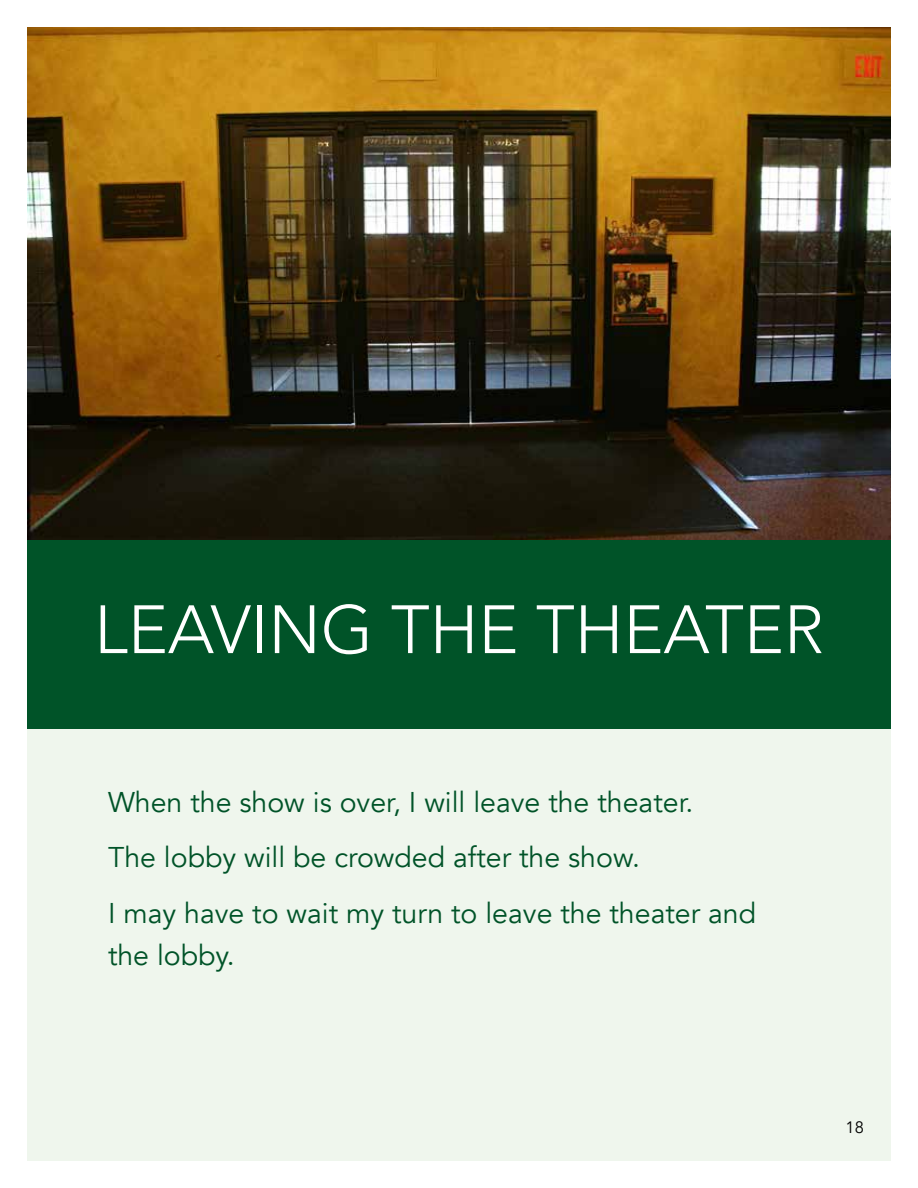
<style>
.page{position:relative;width:918px;height:1188px;background:#fff}
.page>*{position:absolute;margin:0;border:0;box-sizing:border-box;transform-origin:0 0}
.t1{font:300 67.5px "Avenir";color:#fff}
.t2{font:28.5px/55.5px "Avenir";color:#005328}
.t3{font:16.5px "Avenir";color:#000}
</style>
<div class="page">
<img style="left:27px;top:27px;width:864px;height:513px">
<div style="left:27px;top:724px;width:864px;height:437px;background:#eff6ed"></div>
<div style="left:27px;top:540px;width:864px;height:189px;background:#005328"></div>
<h1 class="t1" style="left:94px;top:590px;width:731px">LEAVING THE THEATER</h1>
<p class="t2" style="left:108px;top:775px;width:650px">When the show is over, I will leave the theater.<br>The lobby will be crowded after the show.<br>I may have to wait my turn to leave the theater and</p>
<p class="t2" style="left:108px;top:928px;width:128px">the lobby.</p>
<p class="t3" style="left:846px;top:1118px;width:20px">18</p>
</div>
